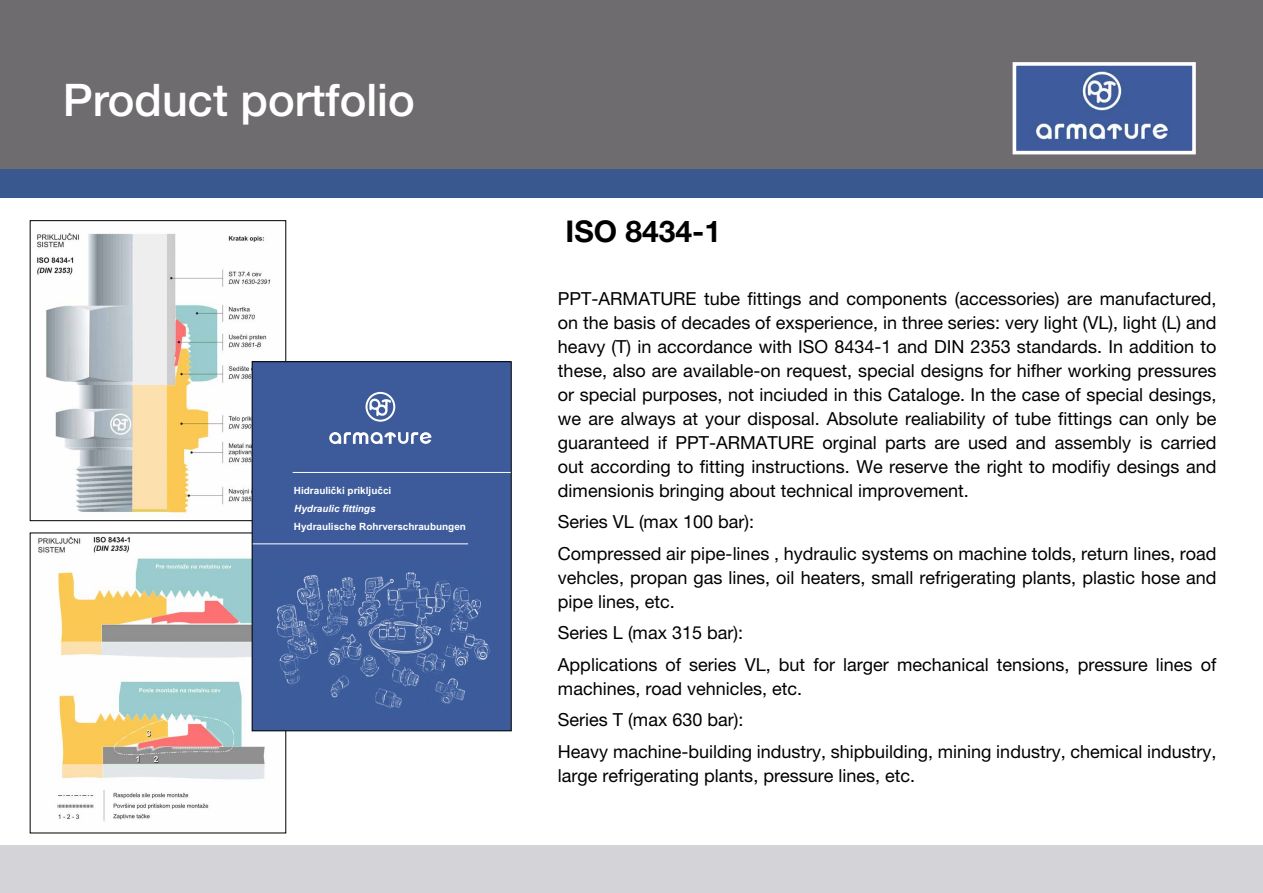
<style>
.page{position:relative;width:1263px;height:893px;background:#fff}
.page>*{position:absolute;margin:0;border:0;box-sizing:border-box;transform-origin:0 0}
.t1{font:500 45px "Helvetica Neue LT Pro";color:#fff}
.t2{font:700 30px "Helvetica Neue LT Pro";color:#000}
.t3{font:18px/24px "Helvetica Neue LT Pro";color:#000}
.t4{font:700 9.9px "Arial";color:#fff}
.t5{font:italic 700 9.9px "Arial";color:#fff}
</style>
<div class="page">
<div style="left:0;top:0;width:1263px;height:176px;background:#6f6c70"></div>
<div style="left:0;top:169px;width:1263px;height:28px;background:#39588f"></div>
<div style="left:0;top:845px;width:1263px;height:48px;background:#d4d4d8"></div>
<img style="left:1018px;top:67px;width:173px;height:82px">
<div style="left:1013px;top:62px;width:183px;height:92px;border:4px solid #fff"></div>
<img style="left:37px;top:233px;width:234px;height:286px">
<div style="left:30px;top:220px;width:256px;height:301px;border:1px solid #000"></div>
<img style="left:38px;top:535px;width:246px;height:286px">
<img style="left:254px;top:363px;width:255px;height:366px">
<svg style="left:329px;top:432px;width:103px;height:12px"></svg>
<svg style="left:365px;top:392px;width:30px;height:30px"></svg>
<hr style="left:252px;top:543px;width:216px;height:1px;background:#fff">
<hr style="left:293px;top:472px;width:218px;height:1px;background:#fff">
<div style="left:252px;top:361px;width:259px;height:370px;border:1px solid #000"></div>
<h1 class="t1" style="left:63px;top:74px;width:353px">Product portfolio</h1>
<p class="t4" style="left:294px;top:484px;width:99px">Hidraulički priključci</p>
<p class="t4" style="left:294px;top:520px;width:174px">Hydraulische Rohrverschraubungen</p>
<p class="t5" style="left:294px;top:501px;width:83px">Hydraulic fittings</p>
<h2 class="t2" style="left:565px;top:213px;width:157px">ISO 8434-1</h2>
<p class="t3" style="left:558px;top:286px;width:660px;text-align:justify">PPT-ARMATURE tube fittings and components (accessories) are manufactured, on the basis of decades of exsperience, in three series: very light (VL), light (L) and heavy (T) in accordance with ISO 8434-1 and DIN 2353 standards. In addition to these, also are available-on request, special designs for hifher working pressures or special purposes, not inciuded in this Cataloge. In the case of special desings, we are always at your disposal. Absolute realiability of tube fittings can only be guaranteed if PPT-ARMATURE orginal parts are used and assembly is carried out according to fitting instructions. We reserve the right to modifiy desings and dimensionis bringing about technical improvement.</p>
<p class="t3" style="left:558px;top:506px;width:660px;line-height:31.5px">Series VL (max 100 bar):<br>Compressed air pipe-lines , hydraulic systems on machine tolds, return lines, road</p>
<p class="t3" style="left:558px;top:565px;width:660px">vehcles, propan gas lines, oil heaters, small refrigerating plants, plastic hose and pipe lines, etc.</p>
<p class="t3" style="left:558px;top:617px;width:660px;line-height:31.5px">Series L (max 315 bar):<br>Applications of series VL, but for larger mechanical tensions, pressure lines of</p>
<p class="t3" style="left:558px;top:672px;width:660px;line-height:31.5px">machines, road vehnicles, etc.<br>Series T (max 630 bar):<br>Heavy machine-building industry, shipbuilding, mining industry, chemical industry,</p>
<p class="t3" style="left:558px;top:763px;width:359px">large refrigerating plants, pressure lines, etc.</p>
</div>
